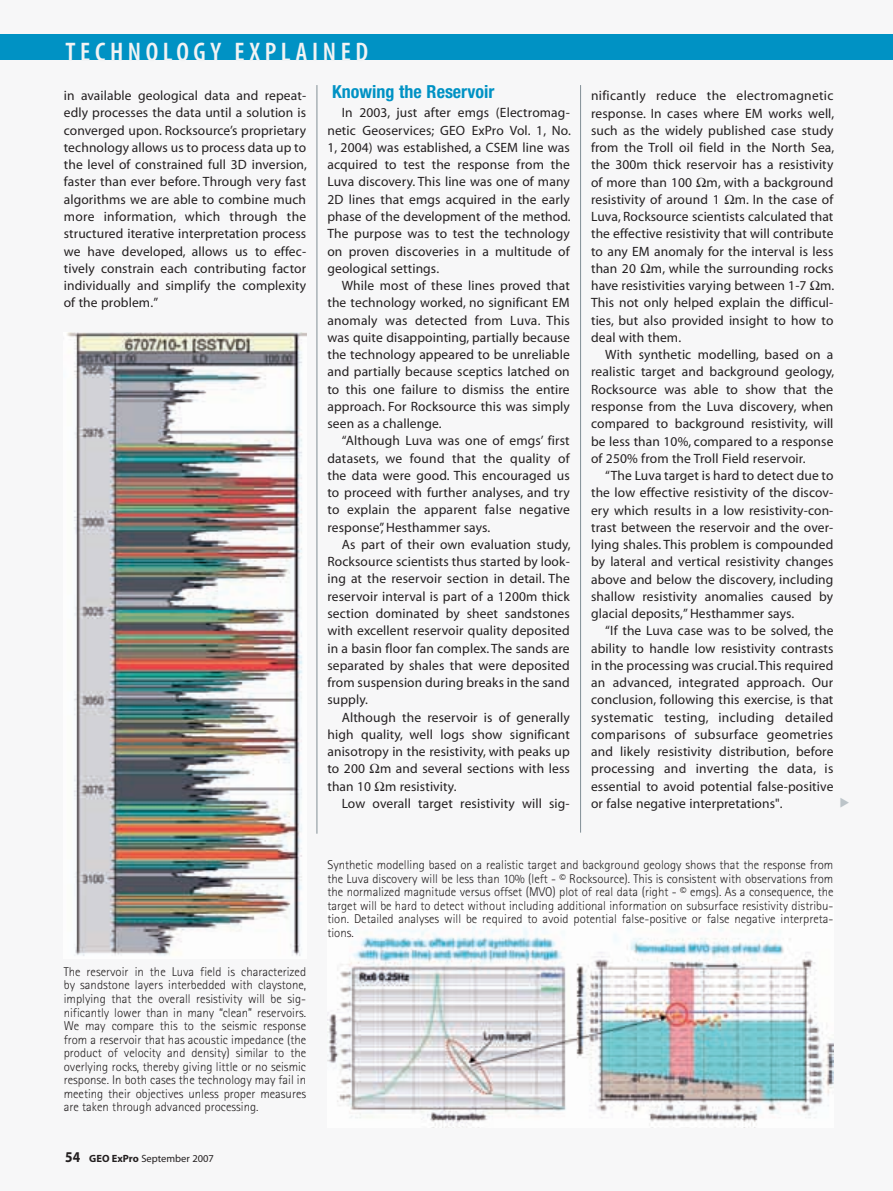
<style>
.page{position:relative;width:893px;height:1191px;background:#f7f7f8}
.page>*{position:absolute;margin:0;border:0;box-sizing:border-box;transform-origin:0 0}
.t1{font:600 condensed 27px "Myriad Pro";letter-spacing:.17em;color:#f2f3f4}
.t2{font:700 condensed 18px "Helvetica Neue LT Std";color:#0092c4}
.t3{font:13.5px/17.2px "Myriad";letter-spacing:.01em;color:#231f20;text-align:justify}
.t4{font:300 12.75px/13.5px "Rotis Sans Serif";color:#231f20;text-align:justify}
.t5{font:10.5px "Myriad";color:#231f20}
.s1{font-weight:700;font-size:15px}
.s2{font-weight:700}
</style>
<div class="page">
<img style="left:67px;top:332px;width:239px;height:624px">
<img style="left:327px;top:936px;width:506px;height:189px">
<hr style="left:317px;top:85px;width:1px;height:748px;background:#828f96">
<hr style="left:580px;top:85px;width:1px;height:747px;background:#828f96">
<div style="left:0;top:34px;width:893px;height:26px;background:#0092c4"></div>
<h1 class="t1" style="left:66px;top:37px;width:304px">TECHNOLOGY EXPLAINED</h1>
<p class="t3" style="left:64px;top:88px;width:245px">in available geological data and repeat&shy;edly processes the data until a solution is converged upon. Rocksource’s proprietary technology allows us to process data up to the level of constrained full 3D inversion, faster than ever before. Through very fast algorithms we are able to combine much more information, which through the structured iterative interpretation process we have developed, allows us to effec&shy;tively constrain each contributing factor individually and simplify the complexity of the problem.”</p>
<h2 class="t2" style="left:332px;top:81px;width:164px">Knowing the Reservoir</h2>
<p class="t3" style="left:327px;top:105px;width:245px;text-indent:14px">In 2003, just after emgs (Electromag&shy;netic Geoservices; GEO ExPro Vol. 1, No.<br>1, 2004) was established, a CSEM line was acquired to test the response from the Luva discovery. This line was one of many 2D lines that emgs acquired in the early phase of the development of the method.<br>The purpose was to test the technology on proven discoveries in a multitude of geological settings.</p>
<p class="t3" style="left:327px;top:277px;width:244px;text-indent:14px">While most of these lines proved that the technology worked, no significant EM anomaly was detected from Luva. This was quite disappointing, partially because the technology appeared to be unreliable and partially because sceptics latched on to this one failure to dismiss the entire approach. For Rocksource this was simply seen as a challenge.</p>
<p class="t3" style="left:327px;top:433px;width:244px;text-indent:14px">“Although Luva was one of emgs’ first datasets, we found that the quality of the data were good. This encouraged us to proceed with further analyses, and try to explain the apparent false negative response”, Hesthammer says.</p>
<p class="t3" style="left:327px;top:536px;width:245px;text-indent:14px">As part of their own evaluation study, Rocksource scientists thus started by look&shy;ing at the reservoir section in detail. The reservoir interval is part of a 1200m thick section dominated by sheet sandstones with excellent reservoir quality deposited in a basin floor fan complex. The sands are separated by shales that were deposited from suspension during breaks in the sand supply.</p>
<p class="t3" style="left:327px;top:709px;width:244px;text-indent:14px">Although the reservoir is of generally high quality, well logs show significant anisotropy in the resistivity, with peaks up to 200 m and several sections with less than 10 m resistivity.</p>
<p class="t3" style="left:342px;top:795px;width:230px">Low overall target resistivity will sig-</p>
<p class="t3" style="left:591px;top:88px;width:245px">nificantly reduce the electromagnetic response. In cases where EM works well, such as the widely published case study from the Troll oil field in the North Sea, the 300m thick reservoir has a resistivity of more than 100 m, with a background resistivity of around 1 m. In the case of Luva, Rocksource scientists calculated that the effective resistivity that will contribute to any EM anomaly for the interval is less than 20 m, while the surrounding rocks have resistivities varying between 1-7 m.<br>This not only helped explain the difficul&shy;ties, but also provided insight to how to deal with them.</p>
<p class="t3" style="left:591px;top:347px;width:245px;text-indent:14px">With synthetic modelling, based on a realistic target and background geology, Rocksource was able to show that the response from the Luva discovery, when compared to background resistivity, will be less than 10%, compared to a response of 250% from the Troll Field reservoir.</p>
<p class="t3" style="left:591px;top:467px;width:244px;text-indent:14px">“The Luva target is hard to detect due to the low effective resistivity of the discov&shy;ery which results in a low resistivity-con&shy;trast between the reservoir and the over&shy;lying shales. This problem is compounded by lateral and vertical resistivity changes above and below the discovery, including shallow resistivity anomalies caused by glacial deposits,” Hesthammer says.</p>
<p class="t3" style="left:591px;top:623px;width:244px;text-indent:14px">“If the Luva case was to be solved, the ability to handle low resistivity contrasts in the processing was crucial. This required an advanced, integrated approach. Our conclusion, following this exercise, is that systematic testing, including detailed comparisons of subsurface geometries and likely resistivity distribution, before processing and inverting the data, is essential to avoid potential false-positive or false negative interpretations".</p>
<p class="t4" style="left:64px;top:965px;width:244px">The reservoir in the Luva field is characterized by sandstone layers interbedded with claystone, implying that the overall resistivity will be sig&shy;nificantly lower than in many “clean” reservoirs.<br>We may compare this to the seismic response from a reservoir that has acoustic impedance (the product of velocity and density) similar to the overlying rocks, thereby giving little or no seismic response. In both cases the technology may fail in meeting their objectives unless proper measures are taken through advanced processing.</p>
<p class="t5" style="left:65px;top:1153px;width:150px"><span class="s1">54</span> <span class="s2">GEO ExPro</span> September 2007</p>
<p class="t4" style="left:327px;top:858px;width:508px">Synthetic modelling based on a realistic target and background geology shows that the response from the Luva discovery will be less than 10% (left - © Rocksource). This is consistent with observations from the normalized magnitude versus offset (MVO) plot of real data (right - © emgs). As a consequence, the target will be hard to detect without including additional information on subsurface resistivity distribu&shy;tion. Detailed analyses will be required to avoid potential false-positive or false negative interpreta&shy;tions.</p>
</div>
